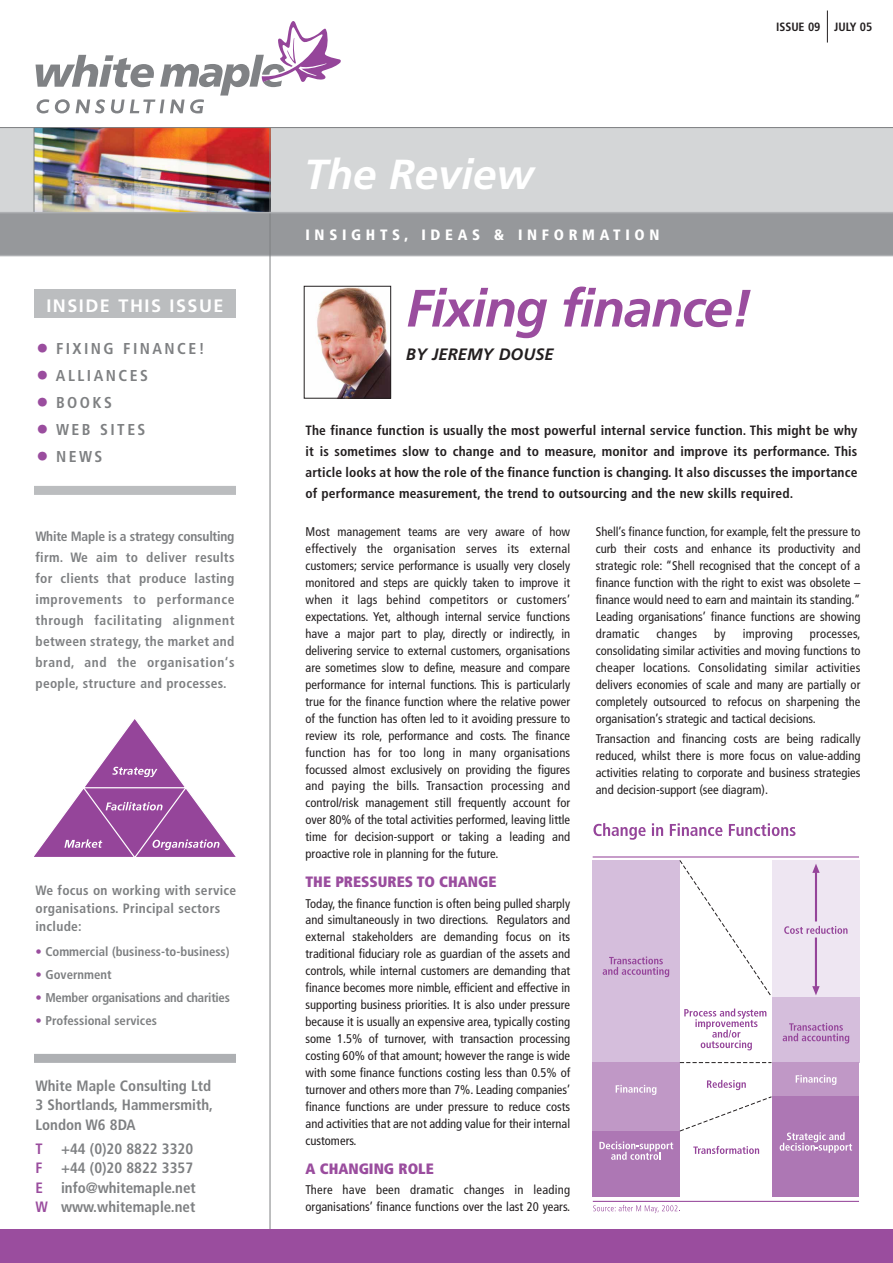
<style>
.page{position:relative;width:893px;height:1263px;background:#fff}
.page>*{position:absolute;margin:0;border:0;box-sizing:border-box;transform-origin:0 0}
.t1{font:italic 700 52.5px "Frutiger";letter-spacing:-.03em;color:#9a4d9e}
.t2{font:italic 700 42px "Frutiger";color:#fff}
.t3{font:700 18px "Frutiger";letter-spacing:.085em;color:#fff}
.t4{font:italic 700 16.5px "Frutiger";color:#231f20}
.t5{font:700 condensed 15.75px "Frutiger";letter-spacing:.155em;color:#7e8082}
.t6{font:700 condensed 15px/19.5px "Frutiger";color:#7e8082}
.t7{font:900 condensed 15px "Frutiger";color:#9a4d9e}
.t8{font:900 condensed 15px "Frutiger";letter-spacing:.31em;color:#fff}
.t9{font:700 condensed 13.5px/21px "Frutiger";letter-spacing:.01em;color:#231f20;text-align:justify}
.t10{font:700 condensed 13.5px/21px "Frutiger";letter-spacing:.02em;color:#7e8082;text-align:justify}
.t11{font:700 condensed 12.75px "Frutiger";color:#7e8082}
.t12{font:700 condensed 12.75px "Frutiger";letter-spacing:-.02em;color:#7e8082}
.t13{font:condensed 12.6px/17px "Frutiger";color:#231f20;text-align:justify}
.t14{font:condensed 12.6px "Frutiger";letter-spacing:.02em;color:#231f20}
.t15{font:700 condensed 12px "Frutiger";color:#231f20}
.s1{font-style:italic;font-stretch:normal;font-size:25.5px;color:#9a4d9e}
.s2{color:#9a4d9e}
</style>
<div class="page">
<hr style="left:827px;top:11px;width:1px;height:32px;background:#231f20">
<div style="left:0;top:213px;width:893px;height:42px;background:#96989b"></div>
<div style="left:34px;top:289px;width:202px;height:29px;background:#bbbdbf"></div>
<div style="left:34px;top:486px;width:202px;height:9px;background:#bbbdbf"></div>
<div style="left:0;top:128px;width:893px;height:85px;background:#d4d6d7"></div>
<img style="left:35px;top:128px;width:235px;height:84px">
<div style="left:34px;top:1054px;width:202px;height:9px;background:#aeb0b3"></div>
<hr style="left:0;top:127px;width:893px;height:1px;background:#7e8082">
<hr style="left:0;top:255px;width:893px;height:1px;background:#aeb0b3">
<hr style="left:270px;top:128px;width:1px;height:1135px;background:#7e8082">
<svg style="left:34px;top:719px;width:202px;height:138px"></svg>
<div style="left:0;top:1229px;width:893px;height:34px;background:#9a4d9e"></div>
<hr style="left:34px;top:128px;width:1px;height:84px;background:#7e8082">
<hr style="left:0;top:212px;width:893px;height:1px;background:#aeb0b3">
<svg style="left:36px;top:21px;width:305px;height:92px"></svg>
<img style="left:317px;top:288px;width:72px;height:109px">
<div style="left:304px;top:286px;width:87px;height:113px;border:1px solid #231f20"></div>
<div style="left:772px;top:995px;width:87px;height:67px;background:#d5bedc"></div>
<div style="left:593px;top:860px;width:87px;height:202px;background:#d5bedc"></div>
<div style="left:593px;top:1062px;width:87px;height:69px;background:#c098c6"></div>
<div style="left:593px;top:1131px;width:87px;height:66px;background:#ad77b4"></div>
<div style="left:772px;top:1062px;width:87px;height:39px;background:#c098c6"></div>
<div style="left:772px;top:1097px;width:87px;height:100px;background:#ad77b4"></div>
<div style="left:772px;top:860px;width:87px;height:136px;background:#eee6f2"></div>
<hr style="left:815px;top:937px;width:2px;height:50px;background:#95459a">
<svg style="left:812px;top:986px;width:8px;height:9px"></svg>
<svg style="left:603px;top:956px;width:66px;height:21px"></svg>
<svg style="left:616px;top:1085px;width:40px;height:10px"></svg>
<svg style="left:599px;top:1141px;width:74px;height:19px"></svg>
<svg style="left:783px;top:1023px;width:66px;height:20px"></svg>
<svg style="left:796px;top:1075px;width:40px;height:10px"></svg>
<svg style="left:693px;top:1146px;width:66px;height:8px"></svg>
<svg style="left:784px;top:926px;width:63px;height:8px"></svg>
<hr style="left:815px;top:872px;width:2px;height:49px;background:#95459a">
<svg style="left:812px;top:864px;width:8px;height:9px"></svg>
<hr style="left:593px;top:1201px;width:266px;height:1px;background:#95459a">
<svg style="left:593px;top:1205px;width:87px;height:8px"></svg>
<hr style="left:593px;top:856px;width:266px;height:1px;background:#95459a">
<svg style="left:593px;top:823px;width:53px;height:17px"></svg>
<svg style="left:652px;top:823px;width:11px;height:13px"></svg>
<svg style="left:670px;top:823px;width:52px;height:13px"></svg>
<svg style="left:729px;top:823px;width:66px;height:13px"></svg>
<svg style="left:780px;top:1132px;width:72px;height:21px"></svg>
<svg style="left:679px;top:860px;width:93px;height:272px"></svg>
<h3 class="t3" style="left:46px;top:298px;width:179px">INSIDE THIS ISSUE</h3>
<p class="t5" style="left:36px;top:342px;width:171px"><span class="s1">•</span> FIXING FINANCE!</p>
<p class="t5" style="left:36px;top:369px;width:114px"><span class="s1">•</span> ALLIANCES</p>
<p class="t5" style="left:36px;top:396px;width:78px"><span class="s1">•</span> BOOKS</p>
<p class="t5" style="left:36px;top:423px;width:112px"><span class="s1">•</span> WEB SITES</p>
<p class="t5" style="left:36px;top:450px;width:68px"><span class="s1">•</span> NEWS</p>
<p class="t10" style="left:36px;top:527px;width:200px">White Maple is a strategy consulting firm. We aim to deliver results for clients that produce lasting improvements to performance through facilitating alignment between strategy, the market and brand, and the organisation‘s people, structure and processes.</p>
<p class="t10" style="left:36px;top:882px;width:202px;line-height:18px;text-align:left">We focus on working with service organisations. Principal sectors include:</p>
<p class="t11" style="left:36px;top:946px;width:196px"><span class="s2">•</span> Commercial (business-to-business)</p>
<p class="t11" style="left:36px;top:969px;width:78px"><span class="s2">•</span> Government</p>
<p class="t12" style="left:36px;top:993px;width:196px"><span class="s2">•</span> Member organisations and charities</p>
<p class="t11" style="left:36px;top:1016px;width:123px"><span class="s2">•</span> Professional services</p>
<p class="t6" style="left:36px;top:1077px;width:179px">White Maple Consulting Ltd<br>3 Shortlands, Hammersmith,<br>London W6 8DA</p>
<p class="t6" style="left:36px;top:1140px;width:162px"><span class="s2">T</span> +44 (0)20 8822 3320<br><span class="s2">F</span> +44 (0)20 8822 3357<br><span class="s2">E</span> info@whitemaple.net<br><span class="s2">W</span> www.whitemaple.net</p>
<p class="t15" style="left:776px;top:22px;width:98px">ISSUE 09 JULY 05</p>
<h2 class="t2" style="left:304px;top:157px;width:231px">The Review</h2>
<p class="t8" style="left:306px;top:229px;width:356px">INSIGHTS, IDEAS &amp; INFORMATION</p>
<h1 class="t1" style="left:406px;top:287px;width:347px">Fixing finance!</h1>
<h3 class="t4" style="left:406px;top:348px;width:149px">BY JEREMY DOUSE</h3>
<p class="t9" style="left:306px;top:420px;width:553px">The finance function is usually the most powerful internal service function. This might be why it is sometimes slow to change and to measure, monitor and improve its performance. This article looks at how the role of the finance function is changing. It also discusses the importance of performance measurement, the trend to outsourcing and the new skills required.</p>
<p class="t13" style="left:306px;top:524px;width:266px">Most management teams are very aware of how effectively the organisation serves its external customers; service performance is usually very closely monitored and steps are quickly taken to improve it when it lags behind competitors or customers’ expectations. Yet, although internal service functions have a major part to play, directly or indirectly, in delivering service to external customers, organisations are sometimes slow to define, measure and compare performance for internal functions. This is particularly true for the finance function where the relative power of the function has often led to it avoiding pressure to review its role, performance and costs. The finance function has for too long in many organisations focussed almost exclusively on providing the figures and paying the bills. Transaction processing and control/risk management still frequently account for over 80% of the total activities performed, leaving little time for decision-support or taking a leading and proactive role in planning for the future.</p>
<p class="t7" style="left:306px;top:876px;width:192px">THE PRESSURES TO CHANGE</p>
<p class="t13" style="left:306px;top:896px;width:266px">Today, the finance function is often being pulled sharply and simultaneously in two directions. Regulators and external stakeholders are demanding focus on its traditional fiduciary role as guardian of the assets and controls, while internal customers are demanding that finance becomes more nimble, efficient and effective in supporting business priorities. It is also under pressure because it is usually an expensive area, typically costing some 1.5% of turnover, with transaction processing costing 60% of that amount; however the range is wide with some finance functions costing less than 0.5% of turnover and others more than 7%. Leading companies’ finance functions are under pressure to reduce costs and activities that are not adding value for their internal customers.</p>
<p class="t7" style="left:306px;top:1163px;width:130px">A CHANGING ROLE</p>
<p class="t13" style="left:306px;top:1182px;width:266px">There have been dramatic changes in leading organisations’ finance functions over the last 20 years.</p>
<p class="t13" style="left:596px;top:524px;width:266px">Shell’s finance function, for example, felt the pressure to curb their costs and enhance its productivity and strategic role: “Shell recognised that the concept of a finance function with the right to exist was obsolete – finance would need to earn and maintain its standing.” Leading organisations’ finance functions are showing dramatic</p>
<p class="t14" style="left:656px;top:628px;width:42px">changes</p>
<p class="t13" style="left:714px;top:626px;width:13px">by</p>
<p class="t14" style="left:743px;top:628px;width:51px">improving</p>
<p class="t13" style="left:596px;top:626px;width:266px;text-indent:214px">processes, consolidating similar activities and moving functions to cheaper locations. Consolidating similar activities delivers economies of scale and many are partially or completely outsourced to refocus on sharpening the organisation’s strategic and tactical decisions.</p>
<p class="t13" style="left:596px;top:731px;width:266px">Transaction and financing costs are being radically reduced, whilst there is more focus on value-adding activities relating to corporate and business strategies and decision-support (see diagram).</p>
</div>
